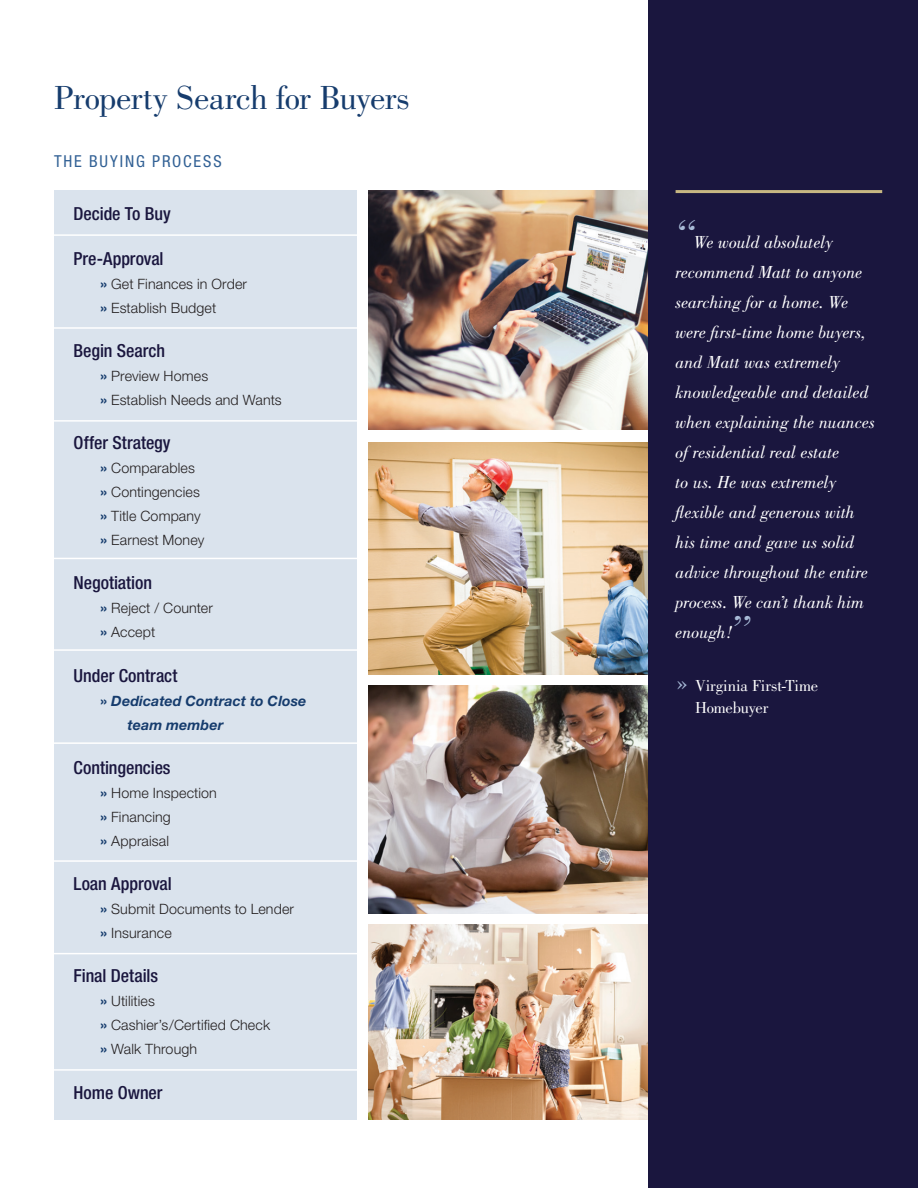
<style>
.page{position:relative;width:918px;height:1188px;background:#fff}
.page>*{position:absolute;margin:0;border:0;box-sizing:border-box;transform-origin:0 0}
.t1{font:italic 42px "Bodoni";color:#a8bbd7}
.t2{font:34.5px "Bodoni";letter-spacing:-.01em;color:#163c6d}
.t3{font:italic 18px/30px "Bodoni";letter-spacing:-.005em;color:#fff}
.t4{font:500 condensed 18px "Helvetica Neue";color:#1a163e}
.t5{font:16.5px/22.5px "Bodoni";letter-spacing:-.01em;color:#fff}
.t6{font:condensed 16.5px "Helvetica Neue";letter-spacing:.115em;color:#326195}
.t7{font:300 14.25px/24px "Helvetica Neue";letter-spacing:.01em;color:#231f20}
.t8{font:italic 700 14.25px/24px "Helvetica Neue";letter-spacing:.01em;color:#163c6d}
.s1{font-weight:700;font-size:15px;color:#163c6d}
.s2{font-style:normal;font-size:15px}
.s3{font-size:27px;color:#a8bbd7}
</style>
<div class="page">
<div style="left:54px;top:190px;width:302px;height:929px;background:#dae3ed"></div>
<div style="left:648px;top:0;width:270px;height:1188px;background:#1a163e"></div>
<hr style="left:54px;top:234px;width:311px;height:2px;background:#fff">
<hr style="left:54px;top:327px;width:311px;height:2px;background:#fff">
<hr style="left:54px;top:420px;width:311px;height:2px;background:#fff">
<hr style="left:54px;top:558px;width:311px;height:1px;background:#fff">
<hr style="left:54px;top:649px;width:311px;height:2px;background:#fff">
<hr style="left:54px;top:742px;width:311px;height:2px;background:#fff">
<hr style="left:54px;top:860px;width:311px;height:2px;background:#fff">
<hr style="left:54px;top:953px;width:311px;height:1px;background:#fff">
<hr style="left:54px;top:1069px;width:311px;height:2px;background:#fff">
<hr style="left:676px;top:190px;width:206px;height:3px;background:#c7b782">
<img style="left:368px;top:190px;width:280px;height:240px">
<img style="left:368px;top:442px;width:280px;height:232px">
<img style="left:368px;top:685px;width:280px;height:228px">
<img style="left:368px;top:925px;width:280px;height:194px">
<p class="t2" style="left:54px;top:79px;width:357px">Property Search for Buyers</p>
<p class="t6" style="left:54px;top:151px;width:169px">THE BUYING PROCESS</p>
<p class="t4" style="left:74px;top:203px;width:99px">Decide To Buy</p>
<p class="t4" style="left:74px;top:248px;width:92px">Pre-Approval</p>
<p class="t7" style="left:101px;top:271px;width:148px"><span class="s1">»</span> Get Finances in Order <span class="s1">»</span> Establish Budget</p>
<p class="t4" style="left:74px;top:340px;width:93px">Begin Search</p>
<p class="t7" style="left:101px;top:363px;width:183px"><span class="s1">»</span> Preview Homes<br><span class="s1">»</span> Establish Needs and Wants</p>
<p class="t4" style="left:74px;top:432px;width:99px">Offer Strategy</p>
<p class="t7" style="left:101px;top:456px;width:105px"><span class="s1">»</span> Comparables <span class="s1">»</span> Contingencies <span class="s1">»</span> Title Company <span class="s1">»</span> Earnest Money</p>
<p class="t4" style="left:74px;top:572px;width:80px">Negotiation</p>
<p class="t7" style="left:101px;top:596px;width:114px"><span class="s1">»</span> Reject / Counter <span class="s1">»</span> Accept</p>
<p class="t4" style="left:74px;top:665px;width:105px">Under Contract</p>
<p class="t8" style="left:128px;top:688px;width:180px;text-indent:-27px"><span class="s2">»</span> Dedicated Contract to Close team member</p>
<p class="t4" style="left:74px;top:757px;width:99px">Contingencies</p>
<p class="t7" style="left:101px;top:780px;width:118px"><span class="s1">»</span> Home Inspection <span class="s1">»</span> Financing<br><span class="s1">»</span> Appraisal</p>
<p class="t4" style="left:74px;top:873px;width:100px">Loan Approval</p>
<p class="t7" style="left:101px;top:897px;width:195px"><span class="s1">»</span> Submit Documents to Lender <span class="s1">»</span> Insurance</p>
<p class="t4" style="left:74px;top:965px;width:86px">Final Details</p>
<p class="t7" style="left:101px;top:989px;width:171px"><span class="s1">»</span> Utilities<br><span class="s1">»</span> Cashier’s/Certified Check <span class="s1">»</span> Walk Through</p>
<p class="t4" style="left:74px;top:1082px;width:90px">Home Owner</p>
<p class="t1" style="left:676px;top:211px;width:20px">“</p>
<p class="t3" style="left:676px;top:227px;width:201px;text-indent:18px">We would absolutely recommend Matt to anyone searching for a home. We were first-time home buyers, and Matt was extremely knowledgeable and detailed when explaining the nuances of residential real estate<br>to us. He was extremely flexible and generous with his time and gave us solid advice throughout the entire process. We can’t thank him enough!</p>
<p class="t1" style="left:731px;top:607px;width:20px">”</p>
<p class="t5" style="left:695px;top:674px;width:125px;text-indent:-20px"><span class="s3">»</span> Virginia First-Time<br>Homebuyer</p>
</div>
